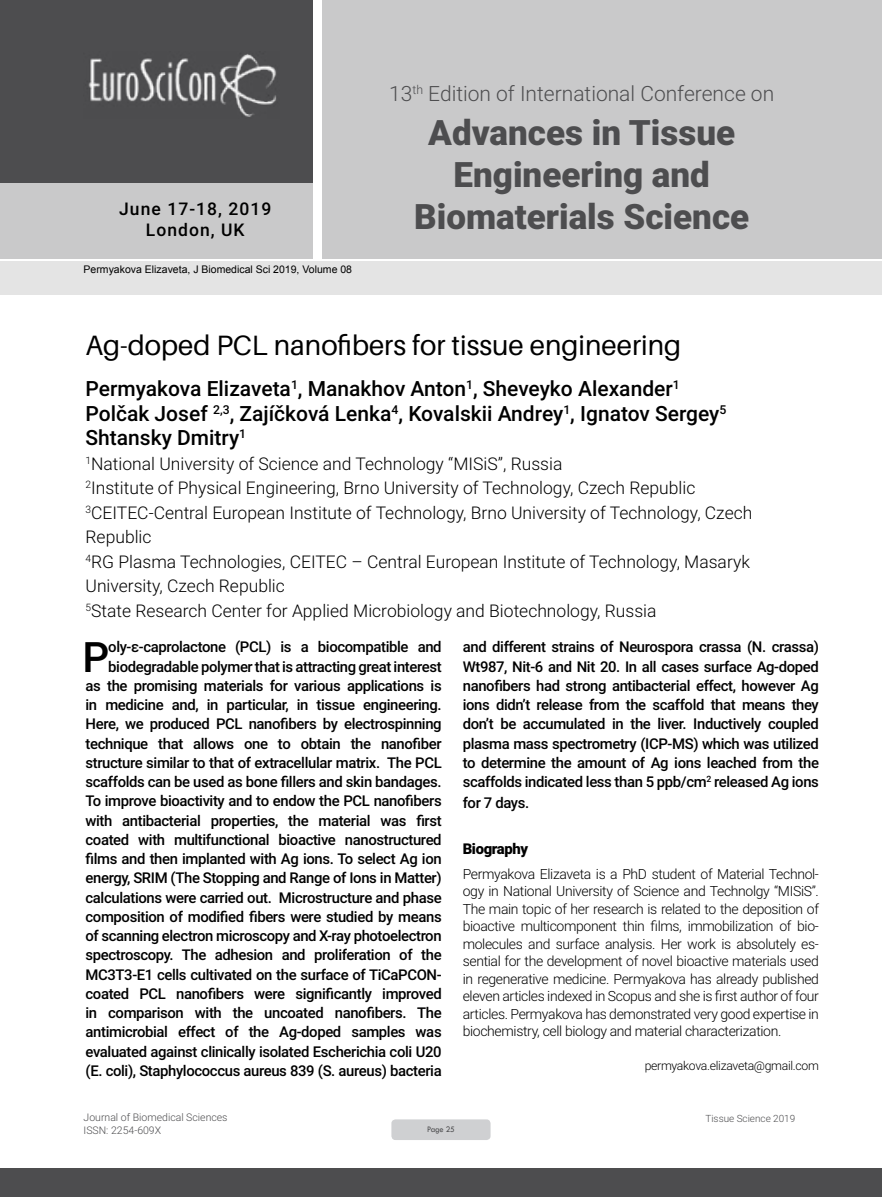
<style>
.page{position:relative;width:882px;height:1197px;background:#fff}
.page>*{position:absolute;margin:0;border:0;box-sizing:border-box;transform-origin:0 0}
.t1{font:500 42px "Roboto";color:#000}
.t2{font:900 35px/42px "Roboto";color:#4d4d4f;text-align:center}
.t3{font:28px "Aileron";color:#000}
.t4{font:500 21px/24.5px "Roboto";color:#000}
.t5{font:300 21px "Roboto";color:#4d4d4f}
.t6{font:300 17.5px/24.5px "Roboto";color:#000}
.t7{font:500 17.5px/21px "Roboto";letter-spacing:.06em;color:#000;text-align:center}
.t8{font:500 14.88px/19.2px "Roboto";letter-spacing:-.025em;color:#000;text-align:right}
.t9{font:900 14.88px "Roboto";letter-spacing:-.025em;color:#000}
.t10{font:300 14px/17.5px "Roboto";letter-spacing:-.025em;color:#000;text-align:justify}
.t11{font:300 12.25px "Roboto";letter-spacing:-.025em;color:#000}
.t12{font:10.5px "Arial";color:#000}
.t13{font:300 10.5px/12.6px "Roboto";color:#4d4d4f}
.t14{font:300 9.97px "Roboto";color:#4d4d4f}
.t15{font:8.75px "Tw Cen";letter-spacing:-.02em;color:#4d4d4f;scale:.95 1}
</style>
<div class="page">
<div style="left:0;top:0;width:313px;height:183px;background:#4d4d4f"></div>
<div style="left:1px;top:183px;width:312px;height:76px;background:#c9c9ca"></div>
<div style="left:323px;top:0;width:559px;height:259px;background:#c9c9ca"></div>
<img style="left:88px;top:54px;width:188px;height:63px">
<div style="left:0;top:1169px;width:882px;height:28px;background:#4d4d4f"></div>
<div style="left:1px;top:261px;width:881px;height:33px;background:#e4e4e4"></div>
<div style="left:391px;top:1119px;width:100px;height:21px;background:#cfd0d2;border-radius:4px"></div>
<p class="t7" style="left:119px;top:198px;width:154px">June 17-18, 2019<br>London, UK</p>
<p class="t12" style="left:84px;top:262px;width:270px">Permyakova Elizaveta, J Biomedical Sci 2019, Volume 08</p>
<h3 class="t5" style="left:389px;top:79px;width:387px">13<sup>th</sup> Edition of International Conference on</h3>
<h2 class="t2" style="left:414px;top:110px;width:337px">Advances in Tissue<br>Engineering and<br>Biomaterials Science</h2>
<h3 class="t3" style="left:86px;top:330px;width:597px">Ag-doped PCL nanofibers for tissue engineering</h3>
<h3 class="t4" style="left:86px;top:376px;width:642px">Permyakova Elizaveta<sup>1</sup>, Manakhov Anton<sup>1</sup>, Sheveyko Alexander<sup>1<br></sup>Polčak Josef <sup>2,3</sup>, Zajíčková Lenka<sup>4</sup>, Kovalskii Andrey<sup>1</sup>, Ignatov Sergey<sup>5<br></sup>Shtansky Dmitry<sup>1</sup></h3>
<p class="t6" style="left:86px;top:450px;width:668px"><sup>1</sup>National University of Science and Technology “MISiS”, Russia<br><sup>2</sup>Institute of Physical Engineering, Brno University of Technology, Czech Republic <sup>3</sup>CEITEC-Central European Institute of Technology, Brno University of Technology, Czech Republic<br><sup>4</sup>RG Plasma Technologies, CEITEC – Central European Institute of Technology, Masaryk University, Czech Republic<br><sup>5</sup>State Research Center for Applied Microbiology and Biotechnology, Russia</p>
<h1 class="t1" style="left:83px;top:627px;width:28px">P</h1>
<p class="t8" style="left:86px;top:637px;width:358px">oly-ε-caprolactone (PCL) is a biocompatible and biodegradable polymer that is attracting great interest<br>as the promising materials for various applications is in medicine and, in particular, in tissue engineering.<br>Here, we produced PCL nanofibers by electrospinning technique that allows one to obtain the nanofiber structure similar to that of extracellular matrix. The PCL scaffolds can be used as bone fillers and skin bandages.<br>To improve bioactivity and to endow the PCL nanofibers with antibacterial properties, the material was first coated with multifunctional bioactive nanostructured films and then implanted with Ag ions. To select Ag ion energy, SRIM (The Stopping and Range of Ions in Matter) calculations were carried out. Microstructure and phase composition of modified fibers were studied by means of scanning electron microscopy and X-ray photoelectron spectroscopy. The adhesion and proliferation of the MC3T3-E1 cells cultivated on the surface of TiCaPCON&shy;coated PCL nanofibers were significantly improved in comparison with the uncoated nanofibers. The antimicrobial effect of the Ag-doped samples was evaluated against clinically isolated Escherichia coli U20 (E. coli), Staphylococcus aureus 839 (S. aureus) bacteria</p>
<p class="t8" style="left:463px;top:637px;width:358px;text-align:justify">and different strains of Neurospora crassa (N. crassa)<br>Wt987, Nit-6 and Nit 20. In all cases surface Ag-doped nanofibers had strong antibacterial effect, however Ag ions didn’t release from the scaffold that means they don’t be accumulated in the liver. Inductively coupled plasma mass spectrometry (ICP-MS) which was utilized to determine the amount of Ag ions leached from the scaffolds indicated less than 5 ppb/cm<sup>2</sup> released Ag ions</p>
<p class="t8" style="left:463px;top:793px;width:68px">for 7 days.</p>
<p class="t9" style="left:463px;top:838px;width:67px">Biography</p>
<p class="t10" style="left:463px;top:865px;width:358px">Permyakova Elizaveta is a PhD student of Material Technol&shy;ogy in National University of Science and Technolgy “MISiS”.<br>The main topic of her research is related to the deposition of bioactive multicomponent thin films, immobilization of bio&shy;molecules and surface analysis. Her work is absolutely es&shy;sential for the development of novel bioactive materials used in regenerative medicine. Permyakova has already published eleven articles indexed in Scopus and she is first author of four articles. Permyakova has demonstrated very good expertise in biochemistry, cell biology and material characterization.</p>
<p class="t11" style="left:645px;top:1057px;width:176px">permyakova.elizaveta@gmail.com</p>
<p class="t13" style="left:84px;top:1111px;width:145px">Journal of Biomedical Sciences<br>ISSN: 2254-609X</p>
<p class="t15" style="left:427px;top:1124px;width:31px">Page 25</p>
<p class="t14" style="left:705px;top:1111px;width:91px">Tissue Science 2019</p>
</div>
